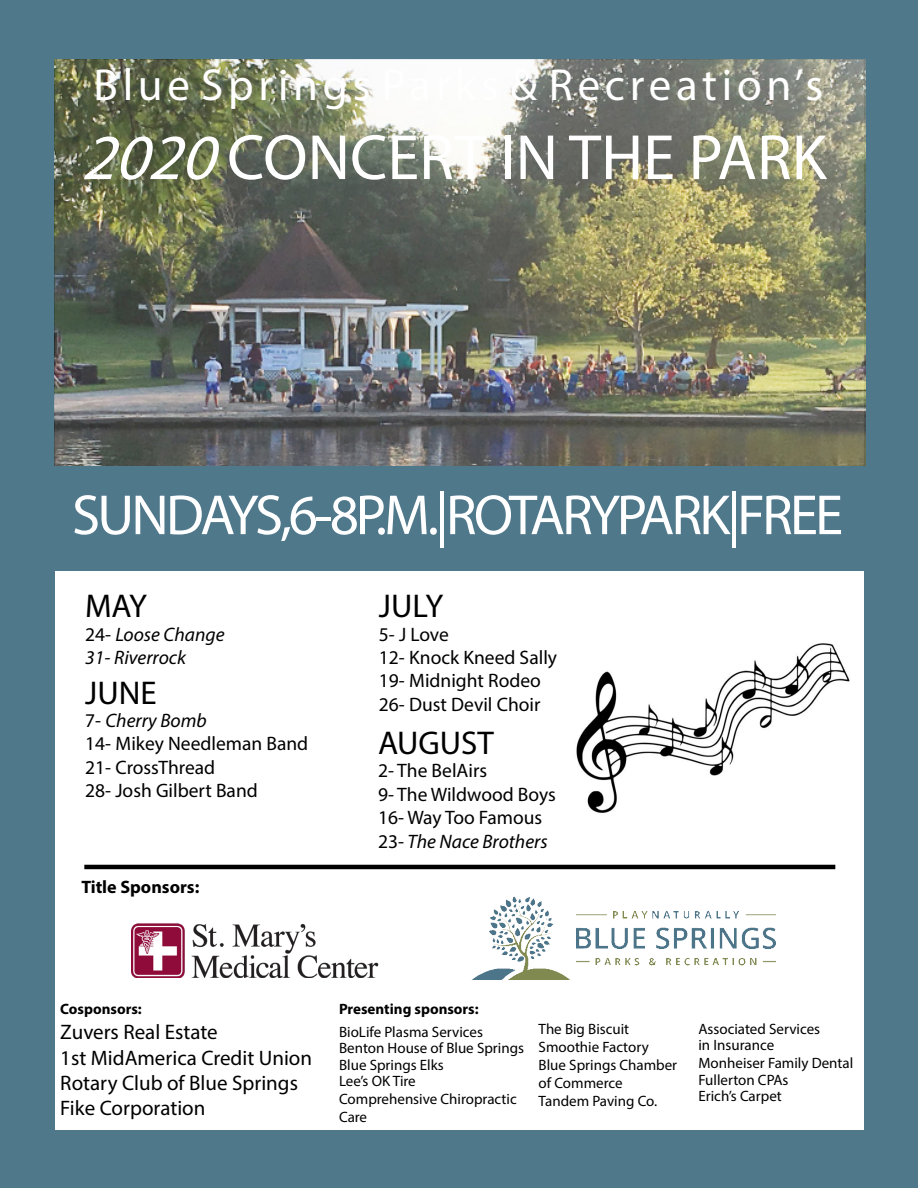
<style>
.page{position:relative;width:918px;height:1188px;background:#4f788b}
.page>*{position:absolute;margin:0;border:0;box-sizing:border-box;transform-origin:0 0}
.t1{font:64.5px "Myriad Pro";color:#fff}
.t2{font:57px "Myriad Pro";letter-spacing:-.05em;color:#fff}
.t3{font:45px "Myriad Pro";letter-spacing:.105em;color:#fff}
.t4{font:33px "Myriad Pro";color:#000}
.t5{font:21px/25.2px "Myriad Pro";color:#000}
.t6{font:19.5px "Myriad Pro";color:#000}
.t7{font:italic 19.5px "Myriad Pro";color:#000}
.t8{font:700 18px "Myriad Pro";color:#000}
.t9{font:15px/18px "Myriad Pro";color:#000}
.t10{font:700 15px "Myriad Pro";color:#000}
.s1{font-style:italic}
.s2{font-style:normal}
</style>
<div class="page">
<img style="left:54px;top:60px;width:812px;height:406px">
<div style="left:56px;top:573px;width:808px;height:557px;background:#fff"></div>
<img style="left:472px;top:896px;width:303px;height:84px">
<img style="left:131px;top:923px;width:248px;height:55px">
<hr style="left:84px;top:865px;width:751px;height:4px;background:#000">
<img style="left:576px;top:643px;width:274px;height:170px">
<p class="t3" style="left:94px;top:58px;width:731px">Blue Springs Parks &amp; Recreation’s</p>
<p class="t1" style="left:81px;top:118px;width:747px"><span class="s1">2020</span>CONCERT IN THE PARK</p>
<p class="t2" style="left:72px;top:480px;width:773px">SUNDAYS, 6-8 P.M. | ROTARY PARK | FREE</p>
<p class="t4" style="left:85px;top:586px;width:63px">MAY</p>
<p class="t7" style="left:85px;top:622px;width:141px"><span class="s2">24-</span> Loose Change</p>
<p class="t7" style="left:85px;top:645px;width:102px">31- Riverrock</p>
<p class="t4" style="left:85px;top:672px;width:73px">JUNE</p>
<p class="t7" style="left:85px;top:708px;width:123px"><span class="s2">7-</span> Cherry Bomb</p>
<p class="t6" style="left:85px;top:732px;width:224px">14- Mikey Needleman Band</p>
<p class="t6" style="left:85px;top:755px;width:131px">21- CrossThread</p>
<p class="t6" style="left:85px;top:779px;width:174px">28- Josh Gilbert Band</p>
<p class="t8" style="left:81px;top:876px;width:120px">Title Sponsors:</p>
<p class="t4" style="left:379px;top:586px;width:66px">JULY</p>
<p class="t6" style="left:379px;top:622px;width:71px">5- J Love</p>
<p class="t6" style="left:379px;top:645px;width:180px">12- Knock Kneed Sally</p>
<p class="t6" style="left:379px;top:669px;width:163px">19- Midnight Rodeo</p>
<p class="t6" style="left:379px;top:692px;width:163px">26- Dust Devil Choir</p>
<p class="t4" style="left:378px;top:723px;width:117px">AUGUST</p>
<p class="t6" style="left:378px;top:759px;width:111px">2- The BelAirs</p>
<p class="t6" style="left:378px;top:782px;width:179px">9- The Wildwood Boys</p>
<p class="t6" style="left:378px;top:806px;width:166px">16- Way Too Famous</p>
<p class="t7" style="left:378px;top:829px;width:171px"><span class="s2">23-</span> The Nace Brothers</p>
<p class="t10" style="left:60px;top:999px;width:83px">Cosponsors:</p>
<p class="t5" style="left:60px;top:1019px;width:159px">Zuvers Real Estate</p>
<p class="t5" style="left:60px;top:1045px;width:253px">1st MidAmerica Credit Union</p>
<p class="t5" style="left:60px;top:1070px;width:239px">Rotary Club of Blue Springs<br>Fike Corporation</p>
<p class="t10" style="left:339px;top:999px;width:141px">Presenting sponsors:</p>
<p class="t9" style="left:339px;top:1022px;width:145px">BioLife Plasma Services</p>
<p class="t9" style="left:339px;top:1039px;width:186px">Benton House of Blue Springs</p>
<p class="t9" style="left:339px;top:1055px;width:106px">Blue Springs Elks</p>
<p class="t9" style="left:339px;top:1072px;width:78px">Lee’s OK Tire</p>
<p class="t9" style="left:339px;top:1090px;width:179px">Comprehensive Chiropractic<br>Care</p>
<p class="t9" style="left:539px;top:1019px;width:92px">The Big Biscuit</p>
<p class="t9" style="left:539px;top:1037px;width:112px">Smoothie Factory</p>
<p class="t9" style="left:539px;top:1055px;width:140px">Blue Springs Chamber</p>
<p class="t9" style="left:539px;top:1073px;width:85px">of Commerce</p>
<p class="t9" style="left:539px;top:1091px;width:120px">Tandem Paving Co.</p>
<p class="t9" style="left:698px;top:1019px;width:123px">Associated Services</p>
<p class="t9" style="left:698px;top:1036px;width:77px">in Insurance</p>
<p class="t9" style="left:698px;top:1054px;width:156px">Monheiser Family Dental</p>
<p class="t9" style="left:698px;top:1070px;width:91px">Fullerton CPAs</p>
<p class="t9" style="left:698px;top:1087px;width:85px">Erich’s Carpet</p>
</div>
